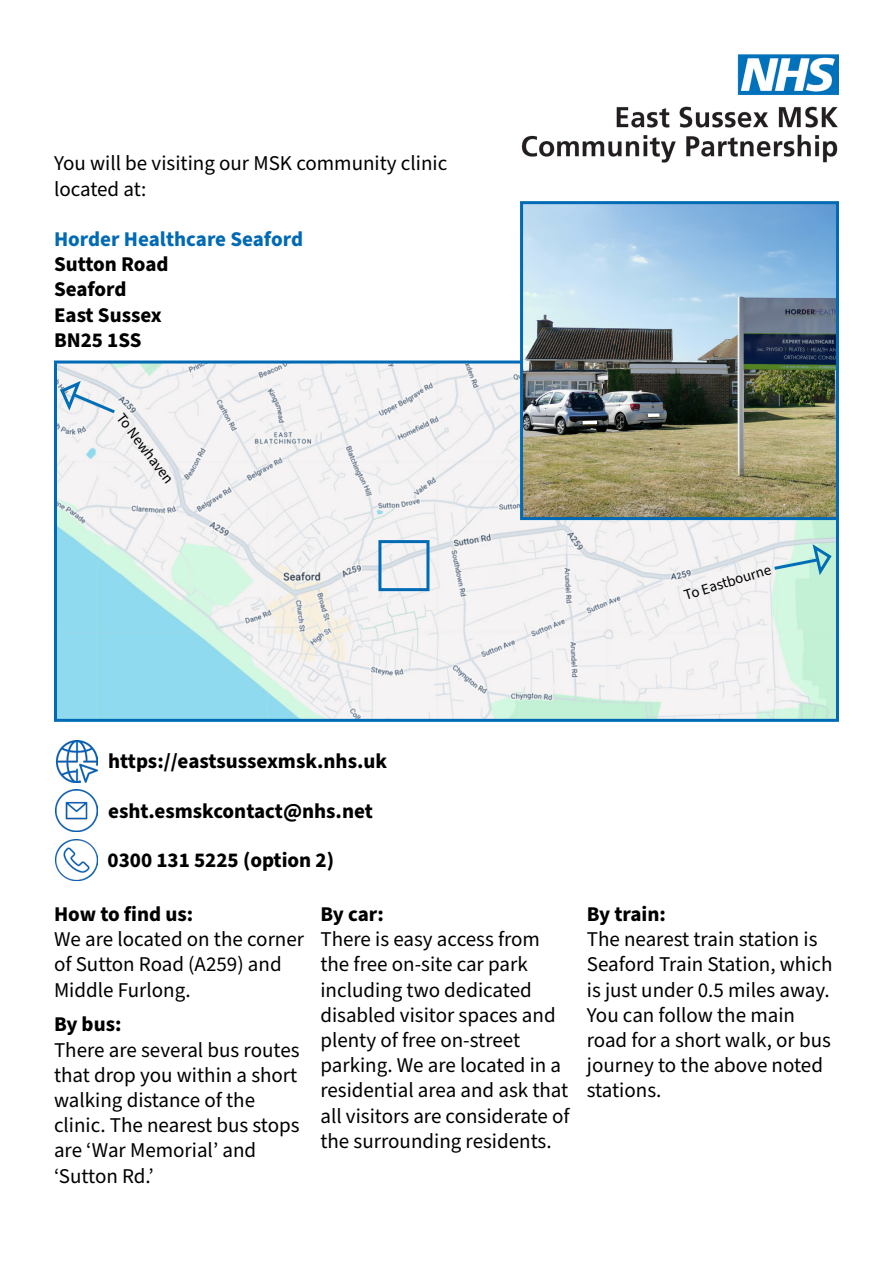
<style>
.page{position:relative;width:893px;height:1263px;background:#fff}
.page>*{position:absolute;margin:0;border:0;box-sizing:border-box;transform-origin:0 0}
.t1{font:21px/25.2px "Source Sans Pro";color:#000}
.t2{font:700 21px/25.2px "Source Sans Pro";color:#000}
.t3{font:700 21px "Source Sans Pro";color:#006ab4}
.t4{font:15px "Source Sans Pro";color:#000}
</style>
<div class="page">
<img style="left:58px;top:364px;width:777px;height:354px">
<div style="left:54px;top:360px;width:785px;height:362px;border:3px solid #006ab4"></div>
<img style="left:524px;top:205px;width:311px;height:311px">
<div style="left:520px;top:201px;width:319px;height:319px;border:3px solid #006ab4"></div>
<div style="left:378px;top:540px;width:51px;height:51px;border:3px solid #006ab4"></div>
<hr style="left:583px;top:421px;width:14px;height:3px;background:#fff">
<svg style="left:648px;top:414px;width:11px;height:3px"></svg>
<img style="left:521px;top:54px;width:318px;height:109px">
<img style="left:56px;top:740px;width:42px;height:42px">
<img style="left:56px;top:790px;width:41px;height:41px">
<img style="left:56px;top:839px;width:41px;height:42px">
<svg style="left:58px;top:380px;width:60px;height:36px"></svg>
<svg style="left:771px;top:541px;width:63px;height:34px;background:#b6dddb"></svg>
<p class="t1" style="left:54px;top:151px;width:395px">You will be visiting our MSK community clinic located at:</p>
<p class="t3" style="left:54px;top:225px;width:251px">Horder Healthcare Seaford</p>
<p class="t2" style="left:54px;top:252px;width:116px">Sutton Road<br>Seaford<br>East Sussex<br>BN25 1SS</p>
<p class="t4" style="left:128px;top:408px;width:86px;rotate:53deg">To Newhaven</p>
<p class="t4" style="left:681px;top:585px;width:92px;rotate:-17deg">To Eastbourne</p>
<p class="t2" style="left:108px;top:749px;width:281px">https://eastsussexmsk.nhs.uk</p>
<p class="t2" style="left:108px;top:799px;width:266px">esht.esmskcontact@nhs.net</p>
<p class="t2" style="left:108px;top:848px;width:228px">0300 131 5225 (option 2)</p>
<p class="t2" style="left:54px;top:902px;width:141px">How to find us:</p>
<p class="t1" style="left:54px;top:927px;width:252px">We are located on the corner of Sutton Road (A259) and<br>Middle Furlong.</p>
<p class="t2" style="left:54px;top:1012px;width:69px">By bus:</p>
<p class="t1" style="left:54px;top:1038px;width:247px">There are several bus routes that drop you within a short walking distance of the clinic. The nearest bus stops are ‘War Memorial’ and ‘Sutton Rd.’</p>
<p class="t2" style="left:320px;top:902px;width:65px">By car:</p>
<p class="t1" style="left:320px;top:927px;width:251px">There is easy access from the free on-site car park including two dedicated disabled visitor spaces and plenty of free on-street parking. We are located in a residential area and ask that all visitors are considerate of the surrounding residents.</p>
<p class="t2" style="left:587px;top:902px;width:81px">By train:</p>
<p class="t1" style="left:587px;top:927px;width:247px">The nearest train station is<br>Seaford Train Station, which is just under 0.5 miles away.<br>You can follow the main road for a short walk, or bus journey to the above noted stations.</p>
</div>
